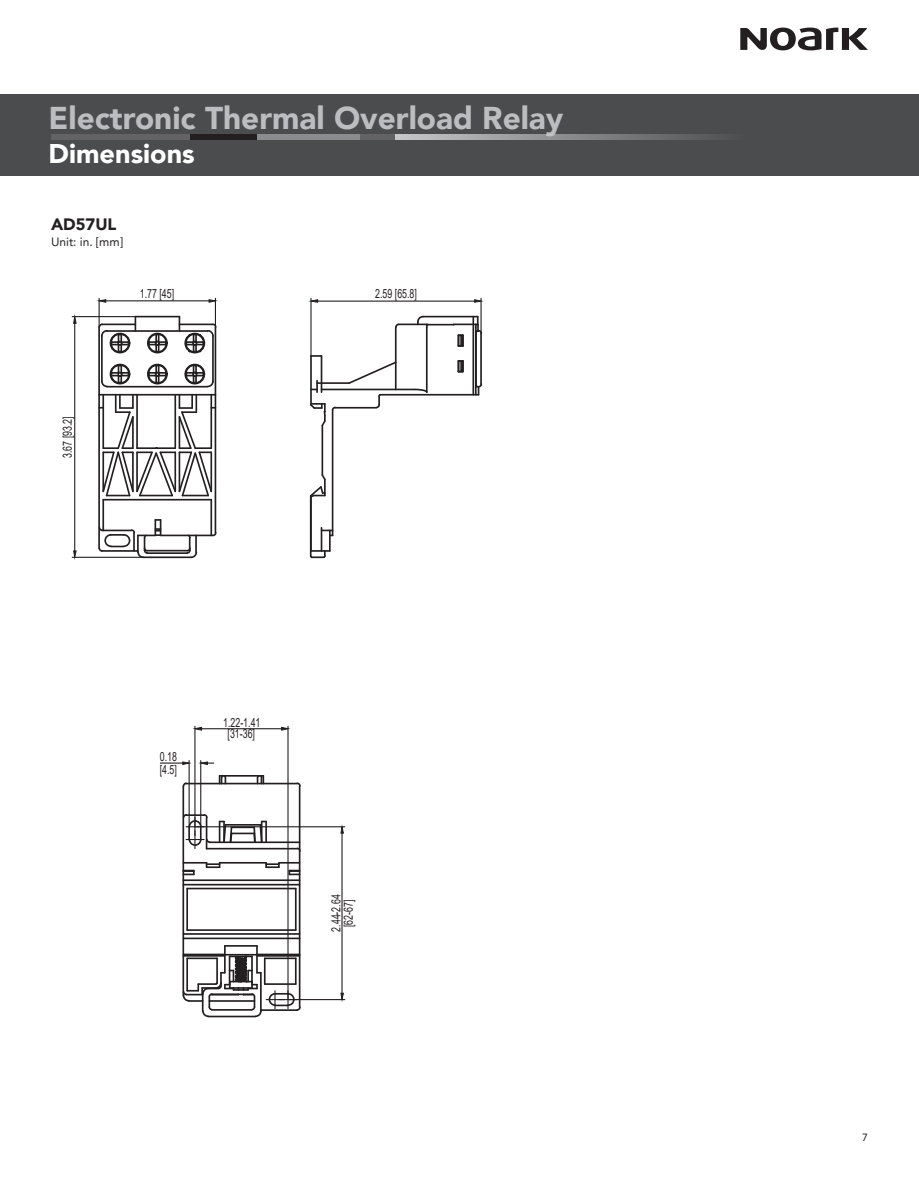
<style>
.page{position:relative;width:919px;height:1187px;background:#fff}
.page>*{position:absolute;margin:0;border:0;box-sizing:border-box;transform-origin:0 0}
.t1{font:900 31.5px "Avenir LT";color:#bcbdc0}
.t2{font:900 27px "Avenir LT";color:#fff}
.t3{font:900 16.5px "Avenir LT";color:#231f20}
.t4{font:12.6px "Arial";color:#231f20;scale:.7 1}
.t5{font:12px "Avenir LT";color:#231f20}
.t6{font:10.5px "Avenir LT";color:#231f20}
</style>
<div class="page">
<svg style="left:740px;top:28px;width:127px;height:22px"></svg>
<div style="left:0;top:94px;width:918px;height:82px;background:#4b4c4d"></div>
<div style="left:51px;top:134px;width:139px;height:6px;background:#636366"></div>
<div style="left:190px;top:134px;width:68px;height:6px;background:#231f20"></div>
<div style="left:258px;top:134px;width:103px;height:6px;background:#8a8c8f"></div>
<div style="left:360px;top:134px;width:36px;height:6px;background:#636366"></div>
<svg style="left:395px;top:134px;width:324px;height:6px;background:#8e8f90"></svg>
<hr style="left:143px;top:556px;width:48px;height:2px;background:#231f20">
<hr style="left:147px;top:552px;width:40px;height:2px;background:#231f20">
<hr style="left:147px;top:550px;width:40px;height:1px;background:#231f20">
<hr style="left:161px;top:534px;width:52px;height:2px;background:#231f20">
<hr style="left:103px;top:499px;width:108px;height:1px;background:#231f20">
<hr style="left:98px;top:327px;width:2px;height:221px;background:#231f20">
<hr style="left:101px;top:336px;width:2px;height:45px;background:#231f20">
<hr style="left:102px;top:499px;width:2px;height:31px;background:#231f20">
<svg style="left:99px;top:395px;width:115px;height:102px"></svg>
<hr style="left:99px;top:394px;width:116px;height:1px;background:#231f20">
<hr style="left:210px;top:499px;width:2px;height:36px;background:#231f20">
<hr style="left:210px;top:452px;width:2px;height:39px;background:#231f20">
<hr style="left:210px;top:394px;width:2px;height:54px;background:#231f20">
<hr style="left:107px;top:386px;width:101px;height:1px;background:#231f20">
<hr style="left:212px;top:336px;width:2px;height:45px;background:#231f20">
<hr style="left:214px;top:327px;width:2px;height:206px;background:#231f20">
<hr style="left:107px;top:330px;width:101px;height:2px;background:#231f20">
<hr style="left:135px;top:316px;width:44px;height:1px;background:#231f20">
<hr style="left:310px;top:496px;width:2px;height:55px;background:#231f20">
<hr style="left:310px;top:356px;width:2px;height:49px;background:#231f20">
<hr style="left:320px;top:356px;width:2px;height:36px;background:#231f20">
<hr style="left:320px;top:527px;width:2px;height:24px;background:#231f20">
<hr style="left:321px;top:425px;width:2px;height:50px;background:#231f20">
<svg style="left:349px;top:360px;width:48px;height:25px"></svg>
<hr style="left:332px;top:410px;width:1px;height:125px;background:#231f20">
<hr style="left:395px;top:327px;width:1px;height:62px;background:#231f20">
<svg style="left:309px;top:473px;width:17px;height:26px"></svg>
<hr style="left:335px;top:407px;width:41px;height:1px;background:#231f20">
<hr style="left:426px;top:327px;width:1px;height:65px;background:#231f20">
<hr style="left:380px;top:394px;width:98px;height:1px;background:#231f20">
<svg style="left:311px;top:380px;width:7px;height:12px"></svg>
<hr style="left:321px;top:388px;width:93px;height:2px;background:#231f20">
<hr style="left:317px;top:382px;width:32px;height:2px;background:#231f20">
<hr style="left:472px;top:316px;width:2px;height:78px;background:#231f20">
<svg style="left:457px;top:360px;width:7px;height:13px"></svg>
<hr style="left:475px;top:336px;width:2px;height:45px;background:#231f20">
<hr style="left:480px;top:333px;width:2px;height:51px;background:#231f20">
<svg style="left:311px;top:355px;width:10px;height:2px"></svg>
<hr style="left:398px;top:323px;width:29px;height:2px;background:#231f20">
<hr style="left:454px;top:323px;width:24px;height:2px;background:#231f20">
<hr style="left:423px;top:316px;width:54px;height:1px;background:#231f20">
<div style="left:110px;top:363px;width:20px;height:21px;border:2px solid #231f20;border-radius:50%"></div>
<svg style="left:211px;top:531px;width:6px;height:6px"></svg>
<div style="left:147px;top:363px;width:21px;height:21px;border:2px solid #231f20;border-radius:50%"></div>
<div style="left:147px;top:364px;width:20px;height:20px;border:2px solid #231f20;border-radius:50%"></div>
<div style="left:147px;top:332px;width:21px;height:21px;border:2px solid #231f20;border-radius:50%"></div>
<div style="left:147px;top:333px;width:20px;height:20px;border:2px solid #231f20;border-radius:50%"></div>
<div style="left:184px;top:363px;width:21px;height:21px;border:2px solid #231f20;border-radius:50%"></div>
<svg style="left:394px;top:323px;width:6px;height:5px"></svg>
<svg style="left:310px;top:402px;width:27px;height:25px"></svg>
<svg style="left:309px;top:529px;width:23px;height:30px"></svg>
<svg style="left:375px;top:393px;width:7px;height:16px"></svg>
<svg style="left:101px;top:364px;width:29px;height:24px"></svg>
<svg style="left:185px;top:364px;width:29px;height:24px"></svg>
<svg style="left:148px;top:364px;width:19px;height:20px"></svg>
<svg style="left:98px;top:317px;width:38px;height:36px"></svg>
<svg style="left:148px;top:333px;width:19px;height:20px"></svg>
<svg style="left:474px;top:380px;width:9px;height:14px"></svg>
<svg style="left:474px;top:316px;width:9px;height:21px"></svg>
<svg style="left:416px;top:315px;width:48px;height:32px"></svg>
<svg style="left:98px;top:519px;width:63px;height:40px"></svg>
<svg style="left:186px;top:534px;width:12px;height:25px"></svg>
<svg style="left:413px;top:388px;width:15px;height:6px"></svg>
<hr style="left:98px;top:298px;width:2px;height:29px;background:#231f20">
<hr style="left:106px;top:300px;width:103px;height:1px;background:#231f20">
<svg style="left:98px;top:299px;width:8px;height:4px"></svg>
<svg style="left:178px;top:298px;width:39px;height:55px"></svg>
<hr style="left:72px;top:316px;width:63px;height:1px;background:#231f20">
<hr style="left:72px;top:556px;width:71px;height:2px;background:#231f20">
<hr style="left:74px;top:323px;width:1px;height:228px;background:#231f20">
<svg style="left:73px;top:316px;width:4px;height:8px"></svg>
<svg style="left:73px;top:550px;width:4px;height:8px"></svg>
<hr style="left:310px;top:298px;width:1px;height:58px;background:#231f20">
<hr style="left:480px;top:298px;width:1px;height:35px;background:#231f20">
<hr style="left:317px;top:300px;width:157px;height:1px;background:#231f20">
<svg style="left:310px;top:299px;width:8px;height:4px"></svg>
<svg style="left:474px;top:299px;width:8px;height:4px"></svg>
<hr style="left:182px;top:786px;width:2px;height:205px;background:#231f20">
<hr style="left:186px;top:888px;width:2px;height:42px;background:#231f20">
<hr style="left:225px;top:953px;width:32px;height:2px;background:#231f20">
<hr style="left:183px;top:953px;width:42px;height:2px;background:#231f20">
<hr style="left:257px;top:953px;width:42px;height:2px;background:#231f20">
<hr style="left:225px;top:944px;width:32px;height:2px;background:#231f20">
<hr style="left:183px;top:937px;width:116px;height:2px;background:#231f20">
<hr style="left:183px;top:933px;width:116px;height:1px;background:#231f20">
<hr style="left:187px;top:929px;width:109px;height:1px;background:#231f20">
<hr style="left:224px;top:945px;width:2px;height:27px;background:#231f20">
<hr style="left:187px;top:887px;width:109px;height:2px;background:#231f20">
<hr style="left:256px;top:945px;width:2px;height:27px;background:#231f20">
<hr style="left:183px;top:883px;width:116px;height:2px;background:#231f20">
<hr style="left:183px;top:879px;width:116px;height:2px;background:#231f20">
<hr style="left:265px;top:821px;width:2px;height:21px;background:#231f20">
<svg style="left:184px;top:869px;width:11px;height:6px"></svg>
<svg style="left:206px;top:862px;width:14px;height:6px"></svg>
<hr style="left:183px;top:861px;width:23px;height:2px;background:#231f20">
<hr style="left:219px;top:861px;width:47px;height:2px;background:#231f20">
<svg style="left:265px;top:861px;width:36px;height:14px"></svg>
<hr style="left:295px;top:888px;width:1px;height:42px;background:#231f20">
<hr style="left:206px;top:847px;width:91px;height:2px;background:#231f20">
<hr style="left:209px;top:841px;width:90px;height:2px;background:#231f20">
<hr style="left:299px;top:786px;width:1px;height:221px;background:#231f20">
<hr style="left:231px;top:832px;width:23px;height:2px;background:#231f20">
<hr style="left:231px;top:826px;width:23px;height:2px;background:#231f20">
<hr style="left:225px;top:824px;width:35px;height:1px;background:#231f20">
<svg style="left:252px;top:820px;width:14px;height:24px"></svg>
<svg style="left:219px;top:820px;width:14px;height:24px"></svg>
<hr style="left:186px;top:782px;width:111px;height:2px;background:#231f20">
<hr style="left:219px;top:775px;width:44px;height:1px;background:#231f20">
<svg style="left:295px;top:846px;width:6px;height:6px"></svg>
<svg style="left:256px;top:775px;width:8px;height:8px"></svg>
<svg style="left:219px;top:776px;width:8px;height:7px"></svg>
<svg style="left:182px;top:782px;width:6px;height:5px"></svg>
<svg style="left:295px;top:782px;width:6px;height:5px"></svg>
<svg style="left:182px;top:954px;width:119px;height:63px"></svg>
<svg style="left:182px;top:813px;width:29px;height:35px"></svg>
<hr style="left:194px;top:726px;width:1px;height:100px;background:#231f20">
<hr style="left:287px;top:726px;width:1px;height:273px;background:#231f20">
<hr style="left:201px;top:728px;width:80px;height:1px;background:#231f20">
<svg style="left:194px;top:726px;width:8px;height:4px"></svg>
<svg style="left:281px;top:726px;width:8px;height:4px"></svg>
<hr style="left:188px;top:760px;width:2px;height:66px;background:#231f20">
<hr style="left:200px;top:760px;width:1px;height:66px;background:#231f20">
<svg style="left:200px;top:761px;width:14px;height:4px"></svg>
<svg style="left:160px;top:761px;width:30px;height:4px"></svg>
<hr style="left:195px;top:826px;width:150px;height:1px;background:#231f20">
<hr style="left:288px;top:998px;width:57px;height:2px;background:#231f20">
<hr style="left:341px;top:833px;width:1px;height:160px;background:#231f20">
<svg style="left:340px;top:826px;width:4px;height:7px"></svg>
<svg style="left:340px;top:992px;width:4px;height:8px"></svg>
<p class="t1" style="left:49px;top:99px;width:516px">Electronic Thermal Overload Relay</p>
<p class="t2" style="left:49px;top:137px;width:147px">Dimensions</p>
<p class="t3" style="left:51px;top:214px;width:67px">AD57UL</p>
<p class="t5" style="left:51px;top:235px;width:73px">Unit: in. [mm]</p>
<p class="t4" style="left:103px;top:226px;width:33px">AD57</p>
<p class="t4" style="left:140px;top:285px;width:51px">1.77 [45]</p>
<p class="t4" style="left:59px;top:458px;width:61px;rotate:-90deg">3.67 [93.2]</p>
<p class="t4" style="left:375px;top:285px;width:61px">2.59 [65.8]</p>
<p class="t4" style="left:160px;top:748px;width:26px">0.18</p>
<p class="t4" style="left:160px;top:760px;width:26px">[4.5]</p>
<p class="t4" style="left:223px;top:714px;width:55px">1.22-1.41</p>
<p class="t4" style="left:227px;top:725px;width:41px">[31-36]</p>
<p class="t4" style="left:327px;top:931px;width:55px;rotate:-90deg">2.44-2.64</p>
<p class="t4" style="left:339px;top:927px;width:41px;rotate:-90deg">[62-67]</p>
<p class="t6" style="left:862px;top:1131px;width:7px">7</p>
</div>
